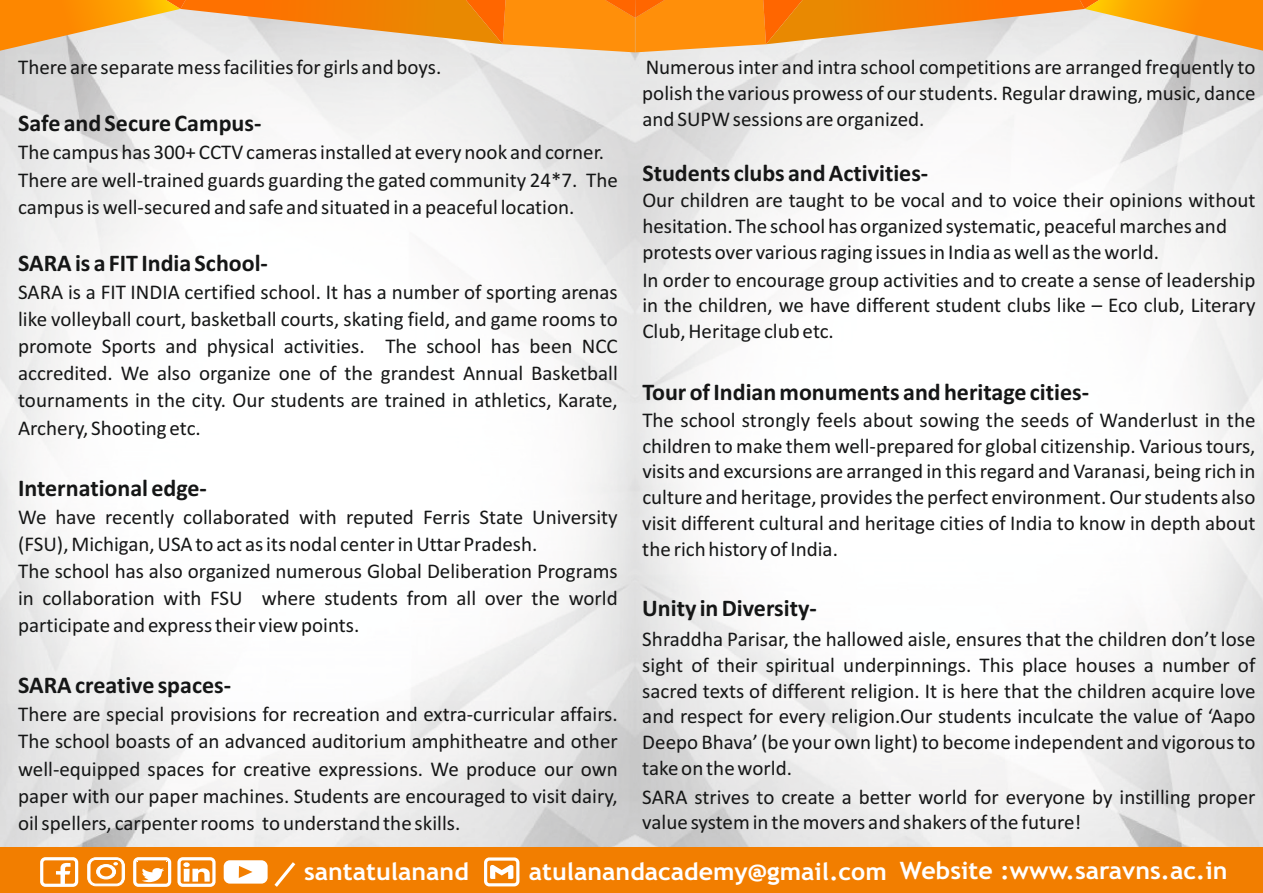
<style>
.page{position:relative;width:1263px;height:893px;background:#fff}
.page>*{position:absolute;margin:0;border:0;box-sizing:border-box;transform-origin:0 0}
.t1{font:700 24px "Calibri";color:#151616}
.t2{font:700 24px "Trebuchet MS";color:#fff;scale:1.04 1}
.t3{font:21px/25.8px "Calibri";color:#151616}
</style>
<div class="page">
<svg style="left:0;top:0;width:1263px;height:52px"></svg>
<div style="left:0;top:847px;width:1263px;height:46px;background:#f27e00"></div>
<svg style="left:274px;top:862px;width:22px;height:25px"></svg>
<svg style="left:142px;top:868px;width:22px;height:14px"></svg>
<div style="left:133px;top:857px;width:38px;height:30px;border:3px solid #fff;border-radius:4px"></div>
<svg style="left:87px;top:857px;width:38px;height:29px"></svg>
<div style="left:90px;top:859px;width:33px;height:25px;background:#f27e00;border:1px solid #fff;border-radius:6px"></div>
<svg style="left:96px;top:864px;width:20px;height:15px"></svg>
<div style="left:100px;top:867px;width:12px;height:9px;background:#f27e00;border-radius:50%"></div>
<svg style="left:113px;top:862px;width:5px;height:3px"></svg>
<div style="left:224px;top:860px;width:44px;height:24px;background:#fff;border-radius:6px"></div>
<svg style="left:239px;top:866px;width:13px;height:12px"></svg>
<div style="left:177px;top:857px;width:39px;height:30px;border:3px solid #fff;border-radius:4px"></div>
<svg style="left:183px;top:862px;width:27px;height:20px"></svg>
<div style="left:40px;top:857px;width:38px;height:30px;border:3px solid #fff;border-radius:4px"></div>
<svg style="left:56px;top:863px;width:15px;height:21px"></svg>
<div style="left:484px;top:857px;width:35px;height:29px;border:3px solid #fff;border-radius:4px"></div>
<svg style="left:490px;top:865px;width:24px;height:14px"></svg>
<p class="t3" style="left:18px;top:56px;width:425px">There are separate mess facilities for girls and boys.</p>
<p class="t1" style="left:18px;top:113px;width:245px">Safe and Secure Campus-</p>
<p class="t3" style="left:18px;top:141px;width:601px;line-height:27.2px">The campus has 300+ CCTV cameras installed at every nook and corner.<br>There are well-trained guards guarding the gated community 24*7. The campus is well-secured and safe and situated in a peaceful location.</p>
<p class="t1" style="left:18px;top:253px;width:251px">SARA is a FIT India School-</p>
<p class="t3" style="left:18px;top:280px;width:601px;line-height:27.2px;text-align:justify">SARA is a FIT INDIA certified school. It has a number of sporting arenas like volleyball court, basketball courts, skating field, and game rooms to promote Sports and physical activities. The school has been NCC accredited. We also organize one of the grandest Annual Basketball tournaments in the city. Our students are trained in athletics, Karate, Archery, Shooting etc.</p>
<p class="t1" style="left:18px;top:478px;width:190px">International edge-</p>
<p class="t3" style="left:18px;top:505px;width:601px;line-height:27.2px">We have recently collaborated with reputed Ferris State University (FSU), Michigan, USA to act as its nodal center in Uttar Pradesh.<br>The school has also organized numerous Global Deliberation Programs in collaboration with FSU where students from all over the world participate and express their view points.</p>
<p class="t1" style="left:18px;top:675px;width:214px">SARA creative spaces-</p>
<p class="t3" style="left:18px;top:702px;width:601px;line-height:27.2px;text-align:justify">There are special provisions for recreation and extra-curricular affairs.<br>The school boasts of an advanced auditorium amphitheatre and other well-equipped spaces for creative expressions. We produce our own paper with our paper machines. Students are encouraged to visit dairy, oil spellers, carpenter rooms to understand the skills.</p>
<p class="t3" style="left:646px;top:56px;width:611px">Numerous inter and intra school competitions are arranged frequently to</p>
<p class="t3" style="left:642px;top:82px;width:615px">polish the various prowess of our students.Regular drawing, music, dance and SUPW sessions are organized.</p>
<p class="t1" style="left:642px;top:163px;width:287px">Students clubs and Activities-</p>
<p class="t3" style="left:642px;top:189px;width:615px">Our children are taught to be vocal and to voice their opinions without hesitation. The school has organized systematic, peaceful marches and protests over various raging issues in India as well as the world.</p>
<p class="t3" style="left:642px;top:269px;width:615px;text-align:justify">In order to encourage group activities and to create a sense of leadership in the children, we have different student clubs like – Eco club, Literary Club, Heritage club etc.</p>
<p class="t1" style="left:642px;top:382px;width:448px">Tour of Indian monuments and heritage cities-</p>
<p class="t3" style="left:642px;top:409px;width:615px;text-align:justify">The school strongly feels about sowing the seeds of Wanderlust in the children to make them well-prepared for global citizenship. Various tours, visits and excursions are arranged in this regard and Varanasi, being rich in culture and heritage, provides the perfect environment. Our students also visit different cultural and heritage cities of India to know in depth about the rich history of India.</p>
<p class="t1" style="left:642px;top:598px;width:176px">Unity in Diversity-</p>
<p class="t3" style="left:642px;top:628px;width:615px;text-align:justify">Shraddha Parisar, the hallowed aisle, ensures that the children don’t lose sight of their spiritual underpinnings. This place houses a number of sacred texts of different religion. It is here that the children acquire love and respect for every religion.Our students inculcate the value of ‘Aapo Deepo Bhava’ (be your own light) to become independent and vigorous to take on the world.</p>
<p class="t3" style="left:642px;top:786px;width:615px">SARA strives to create a better world for everyone by instilling proper value system in the movers and shakers of the future!</p>
<p class="t2" style="left:304px;top:862px;width:160px">santatulanand</p>
<p class="t2" style="left:529px;top:862px;width:673px">atulanandacademy@gmail.com Website :www.saravns.ac.in</p>
</div>
